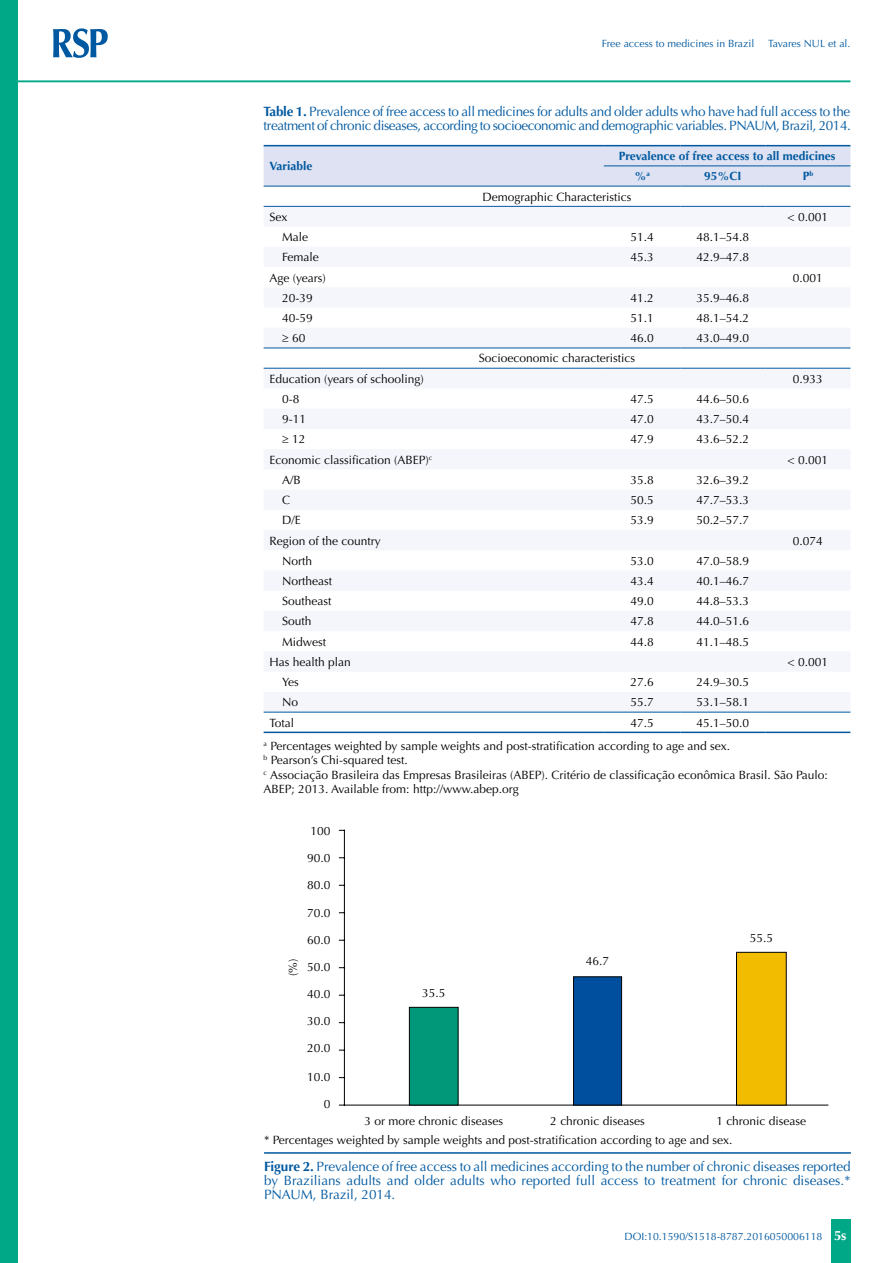
<style>
.page{position:relative;width:893px;height:1263px;background:#fff}
.page>*{position:absolute;margin:0;border:0;box-sizing:border-box;transform-origin:0 0}
.t1{font:13.5px/14.2px "Optima";letter-spacing:-.02em;color:#0059a0}
.t2{font:700 13.5px "Optima";color:#fff}
.t3{font:12px/14.4px "Optima";color:#000}
.t4{font:700 12px/20.2px "Optima";color:#0059a0}
.t5{font:10.5px "Optima";color:#0059a0}
.s1{font-weight:700}
</style>
<div class="page">
<div style="left:831px;top:1220px;width:20px;height:43px;background:#00a887"></div>
<div style="left:0;top:0;width:18px;height:1263px;background:#00a887"></div>
<svg style="left:53px;top:28px;width:55px;height:30px"></svg>
<hr style="left:18px;top:80px;width:832px;height:2px;background:#00a887">
<div style="left:264px;top:146px;width:586px;height:40px;background:#dee2f2"></div>
<svg style="left:264px;top:207px;width:586px;height:505px;fill:#f4f6fb"></svg>
<hr style="left:604px;top:165px;width:76px;height:1px;background:#0059a0">
<hr style="left:680px;top:165px;width:85px;height:1px;background:#0059a0">
<hr style="left:765px;top:165px;width:85px;height:1px;background:#0059a0">
<hr style="left:264px;top:145px;width:340px;height:1px;background:#0059a0">
<hr style="left:604px;top:145px;width:76px;height:1px;background:#0059a0">
<hr style="left:680px;top:145px;width:85px;height:1px;background:#0059a0">
<hr style="left:765px;top:145px;width:85px;height:1px;background:#0059a0">
<hr style="left:264px;top:186px;width:340px;height:1px;background:#0059a0">
<hr style="left:604px;top:186px;width:76px;height:1px;background:#0059a0">
<hr style="left:680px;top:186px;width:85px;height:1px;background:#0059a0">
<hr style="left:765px;top:186px;width:85px;height:1px;background:#0059a0">
<hr style="left:264px;top:206px;width:340px;height:1px;background:#0059a0">
<hr style="left:604px;top:206px;width:76px;height:1px;background:#0059a0">
<hr style="left:680px;top:206px;width:85px;height:1px;background:#0059a0">
<hr style="left:765px;top:206px;width:85px;height:1px;background:#0059a0">
<hr style="left:264px;top:348px;width:340px;height:1px;background:#0059a0">
<hr style="left:604px;top:348px;width:76px;height:1px;background:#0059a0">
<hr style="left:680px;top:348px;width:85px;height:1px;background:#0059a0">
<hr style="left:765px;top:348px;width:85px;height:1px;background:#0059a0">
<hr style="left:264px;top:368px;width:340px;height:1px;background:#0059a0">
<hr style="left:604px;top:368px;width:76px;height:1px;background:#0059a0">
<hr style="left:680px;top:368px;width:85px;height:1px;background:#0059a0">
<hr style="left:765px;top:368px;width:85px;height:1px;background:#0059a0">
<hr style="left:264px;top:732px;width:340px;height:1px;background:#0059a0">
<hr style="left:604px;top:732px;width:76px;height:1px;background:#0059a0">
<hr style="left:680px;top:732px;width:85px;height:1px;background:#0059a0">
<hr style="left:765px;top:732px;width:85px;height:1px;background:#0059a0">
<hr style="left:264px;top:712px;width:340px;height:1px;background:#0059a0">
<hr style="left:604px;top:712px;width:76px;height:1px;background:#0059a0">
<hr style="left:680px;top:712px;width:85px;height:1px;background:#0059a0">
<hr style="left:765px;top:712px;width:85px;height:1px;background:#0059a0">
<hr style="left:344px;top:1105px;width:484px;height:1px;background:#000">
<hr style="left:344px;top:830px;width:1px;height:275px;background:#000">
<div style="left:409px;top:1007px;width:49px;height:98px;background:#009879;border:1px solid #000"></div>
<div style="left:573px;top:976px;width:49px;height:129px;background:#004f9f;border:1px solid #000"></div>
<div style="left:736px;top:952px;width:51px;height:153px;background:#f2bd00;border:1px solid #000"></div>
<hr style="left:264px;top:1152px;width:587px;height:2px;background:#0059a0">
<p class="t5" style="left:602px;top:37px;width:154px">Free access to medicines in Brazil</p>
<p class="t5" style="left:768px;top:37px;width:84px">Tavares NUL et al.</p>
<p class="t1" style="left:264px;top:105px;width:589px"><span class="s1">Table 1.</span> Prevalence of free access to all medicines for adults and older adults who have had full access to the treatment of chronic diseases, according to socioeconomic and demographic variables. PNAUM, Brazil, 2014.</p>
<p class="t4" style="left:269px;top:156px;width:45px">Variable</p>
<p class="t4" style="left:634px;top:146px;width:203px;text-indent:-16px">Prevalence of free access to all medicines %<sup>a</sup></p>
<p class="t4" style="left:704px;top:166px;width:39px">95%CI</p>
<p class="t4" style="left:803px;top:166px;width:12px">P<sup>b</sup></p>
<p class="t3" style="left:482px;top:190px;width:151px">Demographic Characteristics</p>
<p class="t3" style="left:269px;top:210px;width:19px">Sex</p>
<p class="t3" style="left:788px;top:210px;width:42px">&lt; 0.001</p>
<p class="t3" style="left:282px;top:230px;width:28px">Male</p>
<p class="t3" style="left:630px;top:230px;width:25px">51.4</p>
<p class="t3" style="left:696px;top:230px;width:54px">48.1–54.8</p>
<p class="t3" style="left:282px;top:250px;width:38px">Female</p>
<p class="t3" style="left:630px;top:250px;width:25px">45.3</p>
<p class="t3" style="left:696px;top:250px;width:54px">42.9–47.8</p>
<p class="t3" style="left:269px;top:270px;width:58px">Age (years)</p>
<p class="t3" style="left:793px;top:270px;width:32px">0.001</p>
<p class="t3" style="left:282px;top:291px;width:32px">20-39</p>
<p class="t3" style="left:630px;top:291px;width:25px">41.2</p>
<p class="t3" style="left:696px;top:291px;width:54px">35.9–46.8</p>
<p class="t3" style="left:282px;top:311px;width:32px">40-59</p>
<p class="t3" style="left:630px;top:311px;width:25px">51.1</p>
<p class="t3" style="left:696px;top:311px;width:54px">48.1–54.2</p>
<p class="t3" style="left:282px;top:331px;width:25px">≥ 60</p>
<p class="t3" style="left:630px;top:331px;width:25px">46.0</p>
<p class="t3" style="left:696px;top:331px;width:54px">43.0–49.0</p>
<p class="t3" style="left:479px;top:351px;width:158px">Socioeconomic characteristics</p>
<p class="t3" style="left:269px;top:372px;width:156px">Education (years of schooling)</p>
<p class="t3" style="left:793px;top:372px;width:32px">0.933</p>
<p class="t3" style="left:282px;top:392px;width:19px">0-8</p>
<p class="t3" style="left:630px;top:392px;width:25px">47.5</p>
<p class="t3" style="left:696px;top:392px;width:54px">44.6–50.6</p>
<p class="t3" style="left:282px;top:412px;width:26px">9-11</p>
<p class="t3" style="left:630px;top:412px;width:25px">47.0</p>
<p class="t3" style="left:696px;top:412px;width:54px">43.7–50.4</p>
<p class="t3" style="left:282px;top:432px;width:25px">≥ 12</p>
<p class="t3" style="left:630px;top:432px;width:25px">47.9</p>
<p class="t3" style="left:696px;top:432px;width:54px">43.6–52.2</p>
<p class="t3" style="left:269px;top:453px;width:164px">Economic classification (ABEP)<sup>c</sup></p>
<p class="t3" style="left:788px;top:452px;width:42px">&lt; 0.001</p>
<p class="t3" style="left:282px;top:473px;width:20px">A/B</p>
<p class="t3" style="left:630px;top:473px;width:25px">35.8</p>
<p class="t3" style="left:696px;top:473px;width:54px">32.6–39.2</p>
<p class="t3" style="left:282px;top:493px;width:10px">C</p>
<p class="t3" style="left:630px;top:493px;width:25px">50.5</p>
<p class="t3" style="left:696px;top:493px;width:54px">47.7–53.3</p>
<p class="t3" style="left:282px;top:513px;width:20px">D/E</p>
<p class="t3" style="left:630px;top:513px;width:25px">53.9</p>
<p class="t3" style="left:696px;top:513px;width:54px">50.2–57.7</p>
<p class="t3" style="left:269px;top:533px;width:113px">Region of the country</p>
<p class="t3" style="left:793px;top:533px;width:32px">0.074</p>
<p class="t3" style="left:282px;top:554px;width:32px">North</p>
<p class="t3" style="left:630px;top:554px;width:25px">53.0</p>
<p class="t3" style="left:696px;top:554px;width:54px">47.0–58.9</p>
<p class="t3" style="left:282px;top:574px;width:52px">Northeast</p>
<p class="t3" style="left:630px;top:574px;width:25px">43.4</p>
<p class="t3" style="left:696px;top:574px;width:54px">40.1–46.7</p>
<p class="t3" style="left:282px;top:594px;width:51px">Southeast</p>
<p class="t3" style="left:630px;top:594px;width:25px">49.0</p>
<p class="t3" style="left:696px;top:594px;width:54px">44.8–53.3</p>
<p class="t3" style="left:282px;top:614px;width:31px">South</p>
<p class="t3" style="left:630px;top:614px;width:25px">47.8</p>
<p class="t3" style="left:696px;top:614px;width:54px">44.0–51.6</p>
<p class="t3" style="left:282px;top:635px;width:45px">Midwest</p>
<p class="t3" style="left:630px;top:635px;width:25px">44.8</p>
<p class="t3" style="left:696px;top:635px;width:54px">41.1–48.5</p>
<p class="t3" style="left:269px;top:655px;width:83px">Has health plan</p>
<p class="t3" style="left:788px;top:655px;width:42px">&lt; 0.001</p>
<p class="t3" style="left:282px;top:675px;width:18px">Yes</p>
<p class="t3" style="left:630px;top:675px;width:25px">27.6</p>
<p class="t3" style="left:696px;top:675px;width:54px">24.9–30.5</p>
<p class="t3" style="left:282px;top:695px;width:18px">No</p>
<p class="t3" style="left:630px;top:695px;width:25px">55.7</p>
<p class="t3" style="left:696px;top:695px;width:54px">53.1–58.1</p>
<p class="t3" style="left:269px;top:715px;width:26px">Total</p>
<p class="t3" style="left:630px;top:715px;width:25px">47.5</p>
<p class="t3" style="left:264px;top:711px;width:487px;line-height:23.4px;text-indent:433px">45.1–50.0 <sup>a</sup> Percentages weighted by sample weights and post-stratification according to age and sex.</p>
<p class="t3" style="left:264px;top:753px;width:566px"><sup>b</sup> Pearson’s Chi-squared test.<br><sup>c</sup> Associação Brasileira das Empresas Brasileiras (ABEP). Critério de classificação econômica Brasil. São Paulo:<br>ABEP; 2013. Available from: http://www.abep.org</p>
<p class="t3" style="left:310px;top:824px;width:22px">100</p>
<p class="t3" style="left:307px;top:851px;width:25px">90.0</p>
<p class="t3" style="left:307px;top:878px;width:25px">80.0</p>
<p class="t3" style="left:286px;top:976px;width:19px;rotate:-90deg">(%)</p>
<p class="t3" style="left:307px;top:906px;width:25px">70.0</p>
<p class="t3" style="left:307px;top:933px;width:25px">60.0</p>
<p class="t3" style="left:307px;top:960px;width:25px">50.0</p>
<p class="t3" style="left:307px;top:987px;width:25px">40.0</p>
<p class="t3" style="left:307px;top:1014px;width:25px">30.0</p>
<p class="t3" style="left:307px;top:1041px;width:25px">20.0</p>
<p class="t3" style="left:307px;top:1070px;width:25px">10.0</p>
<p class="t3" style="left:324px;top:1097px;width:8px">0</p>
<p class="t3" style="left:422px;top:986px;width:25px">35.5</p>
<p class="t3" style="left:586px;top:954px;width:25px">46.7</p>
<p class="t3" style="left:750px;top:931px;width:25px">55.5</p>
<p class="t3" style="left:364px;top:1114px;width:140px">3 or more chronic diseases</p>
<p class="t3" style="left:550px;top:1114px;width:96px">2 chronic diseases</p>
<p class="t3" style="left:716px;top:1114px;width:91px">1 chronic disease</p>
<p class="t3" style="left:264px;top:1132px;width:470px">* Percentages weighted by sample weights and post-stratification according to age and sex.</p>
<p class="t1" style="left:264px;top:1159px;width:588px;text-align:justify"><span class="s1">Figure 2.</span> Prevalence of free access to all medicines according to the number of chronic diseases reported by Brazilians adults and older adults who reported full access to treatment for chronic diseases.* PNAUM, Brazil, 2014.</p>
<p class="t5" style="left:624px;top:1230px;width:199px">DOI:10.1590/S1518-8787.2016050006118</p>
<p class="t2" style="left:834px;top:1227px;width:14px">5s</p>
</div>
